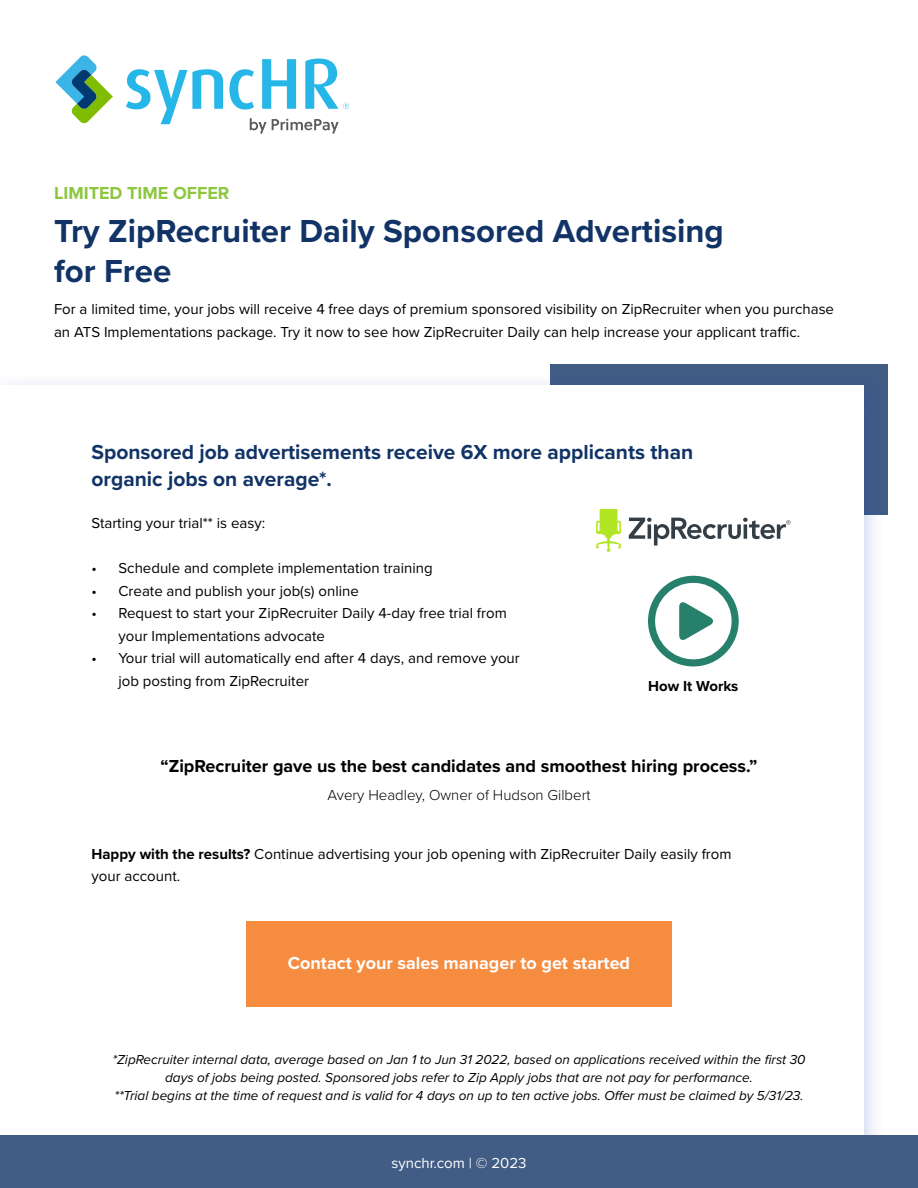
<style>
.page{position:relative;width:918px;height:1188px;background:#fff}
.page>*{position:absolute;margin:0;border:0;box-sizing:border-box;transform-origin:0 0}
.t1{font:700 33px/39.6px "Proxima Nova";color:#136}
.t2{font:700 21px/27px "Proxima Nova";color:#136}
.t3{font:700 18px "Proxima Nova";color:#000}
.t4{font:700 18px "Proxima Nova";color:#fff}
.t5{font:700 18px "Proxima Nova";color:#8dc63f}
.t6{font:15px/22.5px "Proxima Nova";color:#000}
.t7{font:300 15px "Proxima Nova";color:#000}
.t8{font:15px "Proxima Nova";color:#fff}
.t9{font:700 15px "Proxima Nova";color:#000}
.t10{font:italic 13.5px/18px "Proxima Nova";color:#000;text-align:center}
.s1{font-weight:700}
</style>
<div class="page">
<div style="left:551px;top:364px;width:337px;height:151px;background:#415c85"></div>
<div style="left:0;top:371px;width:886px;height:804px;background:#173dbd;opacity:.3"></div>
<div style="left:0;top:386px;width:864px;height:759px;background:#fff"></div>
<div style="left:0;top:1136px;width:918px;height:52px;background:#415c85"></div>
<div style="left:246px;top:921px;width:426px;height:85px;background:#f68c40"></div>
<svg style="left:596px;top:509px;width:25px;height:43px"></svg>
<svg style="left:629px;top:518px;width:162px;height:28px"></svg>
<svg style="left:648px;top:576px;width:91px;height:90px"></svg>
<svg style="left:55px;top:55px;width:58px;height:69px"></svg>
<svg style="left:126px;top:69px;width:97px;height:55px"></svg>
<svg style="left:229px;top:69px;width:25px;height:41px"></svg>
<svg style="left:262px;top:59px;width:34px;height:50px"></svg>
<svg style="left:305px;top:59px;width:44px;height:50px"></svg>
<svg style="left:250px;top:118px;width:89px;height:16px"></svg>
<p class="t5" style="left:54px;top:179px;width:177px">LIMITED TIME OFFER</p>
<h1 class="t1" style="left:54px;top:211px;width:671px">Try ZipRecruiter Daily Sponsored Advertising for Free</h1>
<p class="t6" style="left:54px;top:297px;width:782px">For a limited time, your jobs will receive 4 free days of premium sponsored visibility on ZipRecruiter when you purchase an ATS Implementations package. Try it now to see how ZipRecruiter Daily can help increase your applicant traffic.</p>
<h2 class="t2" style="left:92px;top:438px;width:603px">Sponsored job advertisements receive 6X more applicants than organic jobs on average*.</h2>
<p class="t6" style="left:92px;top:511px;width:175px">Starting your trial** is easy:</p>
<p class="t6" style="left:92px;top:556px;width:343px">• Schedule and complete implementation training</p>
<p class="t6" style="left:92px;top:579px;width:269px">• Create and publish your job(s) online</p>
<p class="t6" style="left:118px;top:601px;width:390px;text-indent:-27px">• Request to start your ZipRecruiter Daily 4-day free trial from your Implementations advocate</p>
<p class="t6" style="left:118px;top:646px;width:403px;text-indent:-27px">• Your trial will automatically end after 4 days, and remove your job posting from ZipRecruiter</p>
<p class="t9" style="left:648px;top:675px;width:92px">How It Works</p>
<p class="t3" style="left:160px;top:753px;width:599px">“ZipRecruiter gave us the best candidates and smoothest hiring process.”</p>
<p class="t7" style="left:327px;top:784px;width:265px">Avery Headley, Owner of Hudson Gilbert</p>
<p class="t6" style="left:92px;top:842px;width:642px"><span class="s1">Happy with the results?</span> Continue advertising your job opening with ZipRecruiter Daily easily from your account.</p>
<p class="t4" style="left:288px;top:950px;width:344px">Contact your sales manager to get started</p>
<p class="t10" style="left:112px;top:1050px;width:695px">*ZipRecruiter internal data, average based on Jan 1 to Jun 31 2022, based on applications received within the first 30 days of jobs being posted. Sponsored jobs refer to Zip Apply jobs that are not pay for performance.<br>**Trial begins at the time of request and is valid for 4 days on up to ten active jobs. Offer must be claimed by 5/31/23.</p>
<p class="t8" style="left:391px;top:1151px;width:137px">synchr.com | © 2023</p>
</div>
